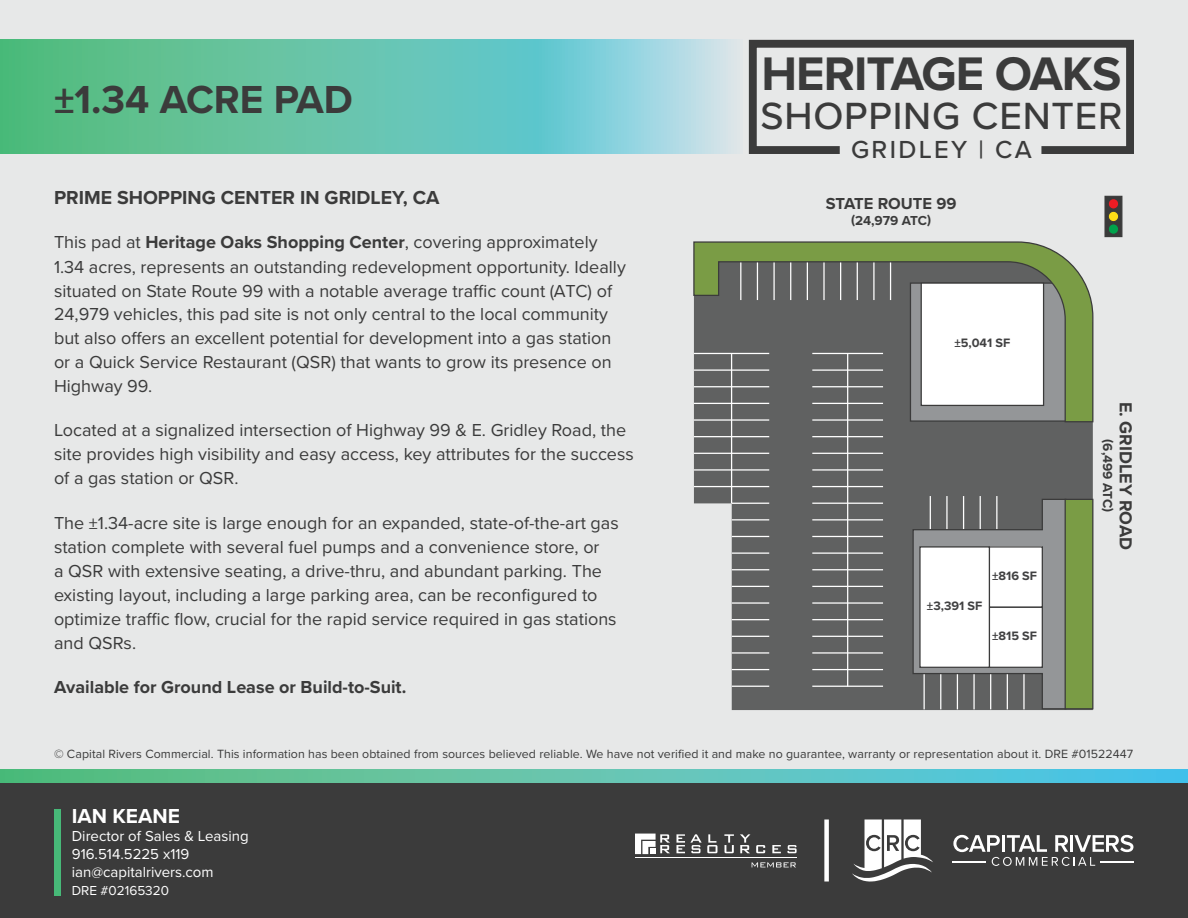
<style>
.page{position:relative;width:1188px;height:918px;background:#fff}
.page>*{position:absolute;margin:0;border:0;box-sizing:border-box;transform-origin:0 0}
.t1{font:700 48.75px "Proxima Nova";letter-spacing:-.02em;color:#3b3b3b}
.t2{font:700 40.5px "Proxima Nova";color:#3b3b3b}
.t3{font:500 39.3px "Proxima Nova";letter-spacing:.02em;color:#3b3b3b}
.t4{font:500 25.65px "Proxima Nova";letter-spacing:.09em;color:#3b3b3b}
.t5{font:700 21px "Proxima Nova";color:#fff}
.t6{font:700 19.5px "Proxima Nova";color:#3b3b3b}
.t7{font:18px/24px "Proxima Nova";color:#3b3b3b}
.t8{font:700 18px "Proxima Nova";color:#3b3b3b}
.t9{font:700 16.5px "Proxima Nova";color:#3b3b3b}
.t10{font:15px "Proxima Nova";color:#fff}
.t11{font:700 13.5px "Proxima Nova";color:#3b3b3b}
.t12{font:13.5px "Proxima Nova";color:#fff}
.t13{font:700 12.6px "Proxima Nova";color:#414142}
.t14{font:12.3px "Proxima Nova";letter-spacing:.005em;color:#3b3b3b}
.s1{font-weight:700}
</style>
<div class="page">
<div style="left:0;top:0;width:1188px;height:828px;background:#e7e8e8"></div>
<svg style="left:0;top:40px;width:734px;height:113px;background:#6fc7b2"></svg>
<div style="left:0;top:783px;width:1188px;height:135px;background:#3b3b3b"></div>
<svg style="left:0;top:770px;width:1188px;height:13px;background:#5bc2b2"></svg>
<div style="left:54px;top:809px;width:7px;height:86px;background:#47b978"></div>
<svg style="left:756px;top:845px;width:9px;height:8px"></svg>
<svg style="left:772px;top:845px;width:9px;height:8px"></svg>
<svg style="left:787px;top:845px;width:10px;height:8px"></svg>
<svg style="left:635px;top:834px;width:35px;height:20px"></svg>
<svg style="left:676px;top:834px;width:41px;height:19px"></svg>
<svg style="left:724px;top:834px;width:10px;height:19px"></svg>
<svg style="left:740px;top:834px;width:10px;height:19px"></svg>
<hr style="left:635px;top:858px;width:162px;height:1px;background:#fff">
<svg style="left:752px;top:862px;width:44px;height:5px"></svg>
<svg style="left:953px;top:835px;width:180px;height:31px"></svg>
<hr style="left:1101px;top:861px;width:33px;height:1px;background:#fff">
<svg style="left:852px;top:819px;width:81px;height:63px"></svg>
<div style="left:824px;top:819px;width:5px;height:63px;background:#fff"></div>
<svg style="left:748px;top:39px;width:386px;height:115px"></svg>
<svg style="left:694px;top:423px;width:399px;height:287px;background:#6f7070"></svg>
<hr style="left:812px;top:686px;width:71px;height:1px;background:#fff">
<hr style="left:812px;top:669px;width:71px;height:1px;background:#fff">
<hr style="left:812px;top:652px;width:71px;height:2px;background:#fff">
<hr style="left:812px;top:636px;width:71px;height:1px;background:#fff">
<hr style="left:812px;top:619px;width:71px;height:1px;background:#fff">
<hr style="left:812px;top:602px;width:71px;height:2px;background:#fff">
<hr style="left:812px;top:586px;width:71px;height:1px;background:#fff">
<hr style="left:812px;top:569px;width:71px;height:1px;background:#fff">
<hr style="left:812px;top:552px;width:71px;height:2px;background:#fff">
<hr style="left:812px;top:536px;width:71px;height:1px;background:#fff">
<hr style="left:812px;top:519px;width:71px;height:1px;background:#fff">
<hr style="left:812px;top:503px;width:71px;height:1px;background:#fff">
<hr style="left:812px;top:486px;width:71px;height:1px;background:#fff">
<hr style="left:812px;top:469px;width:71px;height:2px;background:#fff">
<hr style="left:812px;top:453px;width:71px;height:1px;background:#fff">
<hr style="left:812px;top:436px;width:71px;height:1px;background:#fff">
<hr style="left:847px;top:353px;width:1px;height:334px;background:#fff">
<hr style="left:732px;top:686px;width:37px;height:1px;background:#fff">
<hr style="left:732px;top:669px;width:37px;height:1px;background:#fff">
<hr style="left:732px;top:652px;width:37px;height:2px;background:#fff">
<hr style="left:732px;top:636px;width:37px;height:1px;background:#fff">
<hr style="left:732px;top:619px;width:37px;height:1px;background:#fff">
<hr style="left:732px;top:602px;width:37px;height:2px;background:#fff">
<hr style="left:732px;top:586px;width:37px;height:1px;background:#fff">
<hr style="left:732px;top:569px;width:37px;height:1px;background:#fff">
<hr style="left:732px;top:552px;width:37px;height:2px;background:#fff">
<hr style="left:732px;top:536px;width:37px;height:1px;background:#fff">
<hr style="left:732px;top:519px;width:37px;height:1px;background:#fff">
<hr style="left:732px;top:503px;width:37px;height:1px;background:#fff">
<hr style="left:694px;top:486px;width:75px;height:1px;background:#fff">
<hr style="left:694px;top:469px;width:75px;height:2px;background:#fff">
<hr style="left:694px;top:453px;width:75px;height:1px;background:#fff">
<hr style="left:694px;top:436px;width:75px;height:1px;background:#fff">
<hr style="left:731px;top:353px;width:1px;height:150px;background:#fff">
<hr style="left:930px;top:496px;width:1px;height:48px;background:#fff">
<hr style="left:946px;top:496px;width:2px;height:48px;background:#fff">
<hr style="left:963px;top:496px;width:1px;height:48px;background:#fff">
<hr style="left:980px;top:496px;width:1px;height:48px;background:#fff">
<hr style="left:996px;top:496px;width:1px;height:48px;background:#fff">
<svg style="left:912px;top:498px;width:155px;height:212px;background:#7a7b7c"></svg>
<div style="left:989px;top:607px;width:53px;height:60px;background:#fff"></div>
<div style="left:989px;top:607px;width:54px;height:61px;border:1px solid #3b3b3b"></div>
<div style="left:989px;top:547px;width:53px;height:60px;background:#fff"></div>
<div style="left:989px;top:546px;width:54px;height:62px;border:1px solid #3b3b3b"></div>
<div style="left:920px;top:547px;width:69px;height:120px;background:#fff"></div>
<div style="left:919px;top:546px;width:71px;height:122px;border:1px solid #3b3b3b"></div>
<svg style="left:693px;top:241px;width:401px;height:182px;background:#8d9385"></svg>
<div style="left:1065px;top:499px;width:28px;height:210px;background:#7a9c45"></div>
<div style="left:1065px;top:499px;width:28px;height:210px;border:1px solid #3b3b3b"></div>
<div style="left:1104px;top:196px;width:18px;height:41px;background:#3a3a3a;border:1px solid #3a3a3a"></div>
<div style="left:1108px;top:199px;width:11px;height:10px;background:#ed1c24;border-radius:50%"></div>
<div style="left:1108px;top:198px;width:11px;height:12px;border:1px solid #3a3a3a;border-radius:50%"></div>
<div style="left:1108px;top:211px;width:11px;height:11px;background:#ffde17;border-radius:50%"></div>
<div style="left:1108px;top:211px;width:11px;height:11px;border:1px solid #3a3a3a;border-radius:50%"></div>
<div style="left:1108px;top:224px;width:11px;height:10px;background:#00a24b;border-radius:50%"></div>
<div style="left:1108px;top:223px;width:11px;height:12px;border:1px solid #3a3a3a;border-radius:50%"></div>
<p class="t2" style="left:54px;top:69px;width:300px">±1.34 ACRE PAD</p>
<p class="t6" style="left:54px;top:183px;width:387px">PRIME SHOPPING CENTER IN GRIDLEY, CA</p>
<p class="t7" style="left:54px;top:229px;width:573px">This pad at <span class="s1">Heritage Oaks Shopping Center</span>, covering approximately 1.34 acres, represents an outstanding redevelopment opportunity. Ideally situated on State Route 99 with a notable average traffic count (ATC) of 24,979 vehicles, this pad site is not only central to the local community but also offers an excellent potential for development into a gas station or a Quick Service Restaurant (QSR) that wants to grow its presence on Highway 99.</p>
<p class="t7" style="left:54px;top:418px;width:581px">Located at a signalized intersection of Highway 99 &amp; E. Gridley Road, the site provides high visibility and easy access, key attributes for the success of a gas station or QSR.</p>
<p class="t7" style="left:54px;top:510px;width:566px">The ±1.34-acre site is large enough for an expanded, state-of-the-art gas station complete with several fuel pumps and a convenience store, or<br>a QSR with extensive seating, a drive-thru, and abundant parking. The existing layout, including a large parking area, can be reconfigured to optimize traffic flow, crucial for the rapid service required in gas stations and QSRs.</p>
<p class="t8" style="left:54px;top:674px;width:354px">Available for Ground Lease or Build-to-Suit.</p>
<p class="t1" style="left:762px;top:37px;width:361px">HERITAGE OAKS</p>
<p class="t3" style="left:760px;top:87px;width:364px">SHOPPING CENTER</p>
<p class="t4" style="left:851px;top:131px;width:182px">GRIDLEY | CA</p>
<p class="t9" style="left:826px;top:191px;width:132px">STATE ROUTE 99</p>
<p class="t11" style="left:851px;top:211px;width:82px">(24,979 ATC)</p>
<p class="t13" style="left:954px;top:334px;width:57px">±5,041 SF</p>
<p class="t13" style="left:927px;top:596px;width:57px">±3,391 SF</p>
<p class="t13" style="left:992px;top:566px;width:46px">±816 SF</p>
<p class="t13" style="left:992px;top:627px;width:46px">±815 SF</p>
<p class="t8" style="left:1139px;top:402px;width:150px;rotate:90deg">E. GRIDLEY ROAD</p>
<p class="t11" style="left:1118px;top:439px;width:74px;rotate:90deg">(6,499 ATC)</p>
<p class="t14" style="left:54px;top:745px;width:1081px">© Capital Rivers Commercial. This information has been obtained from sources believed reliable. We have not verified it and make no guarantee, warranty or representation about it. DRE #01522447</p>
<p class="t5" style="left:72px;top:800px;width:110px">IAN KEANE</p>
<p class="t10" style="left:72px;top:825px;width:178px">Director of Sales &amp; Leasing</p>
<p class="t10" style="left:72px;top:843px;width:119px">916.514.5225 x119</p>
<p class="t10" style="left:72px;top:861px;width:143px">ian@capitalrivers.com</p>
<p class="t12" style="left:72px;top:880px;width:99px">DRE #02165320</p>
</div>
